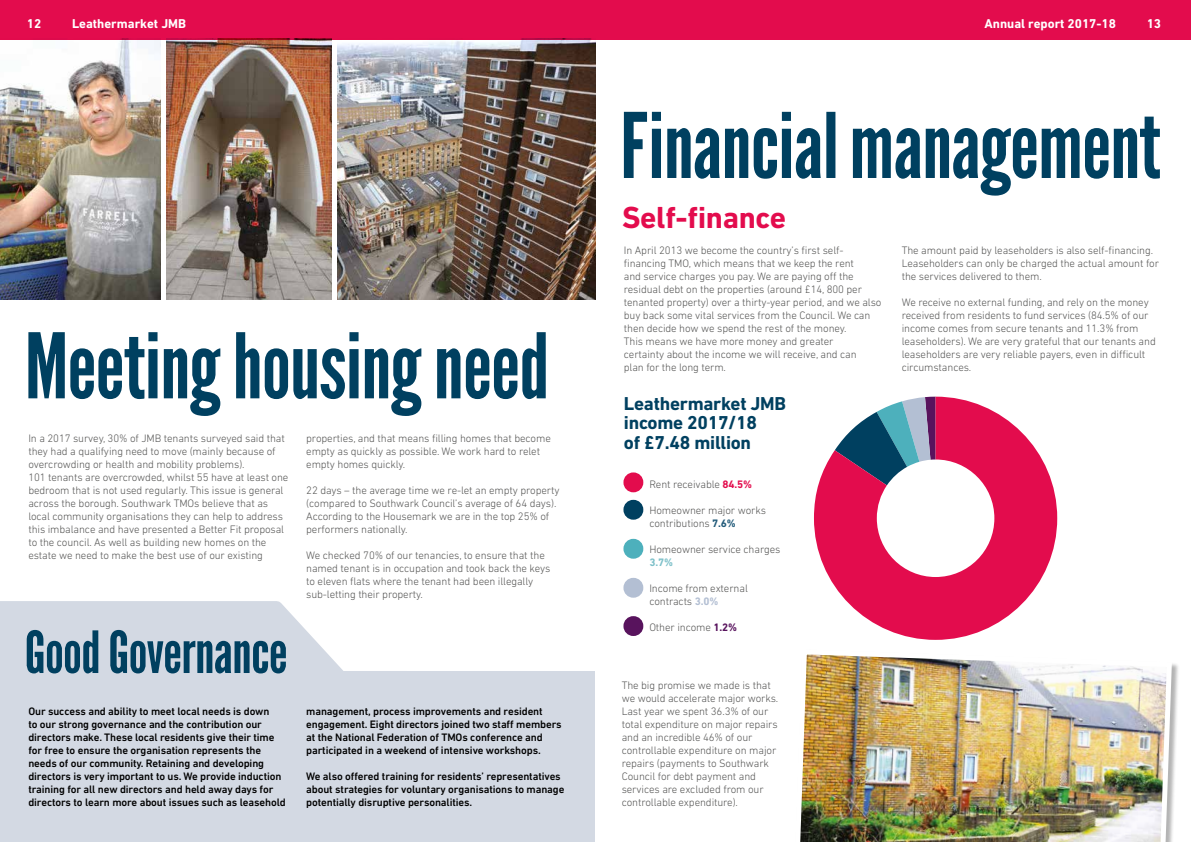
<style>
.page{position:relative;width:1191px;height:842px;background:#fff}
.page>*{position:absolute;margin:0;border:0;box-sizing:border-box;transform-origin:0 0}
.t1{font:90px "League Gothic";letter-spacing:-.01em;color:#004060}
.t2{font:58px "League Gothic";letter-spacing:-.01em;color:#004060}
.t3{font:700 31px "DIN Next LT Pro";letter-spacing:-.01em;color:#e30c4d}
.t4{font:700 19px/19.5px "DIN Next LT Pro";letter-spacing:-.015em;color:#004060}
.t5{font:700 13px "DIN Next LT Pro";color:#fff}
.t6{font:300 11px/13px "DIN Next LT Pro";letter-spacing:-.01em;color:#575756}
.t7{font:500 11px/13px "DIN Next LT Pro";letter-spacing:-.01em;color:#000}
.t8{font:700 11px "DIN Next LT Pro";color:#7dc0c9}
.s1{font-weight:700;color:#e30c4d}
.s2{font-weight:700;color:#225b7a}
.s3{font-weight:700;color:#b3bfd3}
.s4{font-weight:700;color:#58135d}
</style>
<div class="page">
<img style="left:0;top:40px;width:161px;height:259px">
<img style="left:167px;top:40px;width:164px;height:259px">
<img style="left:337px;top:40px;width:258px;height:259px">
<svg style="left:0;top:601px;width:595px;height:241px;background:#d8dde6"></svg>
<div style="left:0;top:0;width:1191px;height:40px;background:#e30c4d"></div>
<svg style="left:814px;top:397px;width:243px;height:243px"></svg>
<div style="left:623px;top:472px;width:20px;height:20px;border:10px solid #e30c4d;border-radius:50%"></div>
<div style="left:623px;top:500px;width:20px;height:20px;border:10px solid #004060;border-radius:50%"></div>
<div style="left:623px;top:539px;width:20px;height:20px;border:10px solid #4db0bc;border-radius:50%"></div>
<div style="left:623px;top:578px;width:20px;height:20px;border:10px solid #b3bfd3;border-radius:50%"></div>
<div style="left:623px;top:616px;width:20px;height:20px;border:10px solid #58135d;border-radius:50%"></div>
<img style="left:800px;top:654px;width:374px;height:188px">
<p class="t5" style="left:27px;top:16px;width:16px">12</p>
<p class="t5" style="left:72px;top:16px;width:115px">Leathermarket JMB</p>
<p class="t5" style="left:984px;top:16px;width:133px">Annual report 2017-18</p>
<p class="t5" style="left:1146px;top:16px;width:16px">13</p>
<h1 class="t1" style="left:620px;top:94px;width:542px">Financial management</h1>
<h1 class="t1" style="left:25px;top:315px;width:526px">Meeting housing need</h1>
<p class="t6" style="left:28px;top:432px;width:262px">In a 2017 survey, 30% of JMB tenants surveyed said that they had a qualifying need to move (mainly because of overcrowding or health and mobility problems).<br>101 tenants are overcrowded, whilst 55 have at least one bedroom that is not used regularly. This issue is general across the borough. Southwark TMOs believe that as local community organisations they can help to address this imbalance and have presented a Better Fit proposal to the council. As well as building new homes on the estate we need to make the best use of our existing</p>
<p class="t6" style="left:306px;top:432px;width:246px">properties, and that means filling homes that become empty as quickly as possible. We work hard to relet empty homes quickly.</p>
<p class="t6" style="left:306px;top:484px;width:255px">22 days – the average time we re-let an empty property (compared to Southwark Council’s average of 64 days).<br>According to the Housemark we are in the top 25% of performers nationally.</p>
<p class="t6" style="left:306px;top:549px;width:246px">We checked 70% of our tenancies, to ensure that the named tenant is in occupation and took back the keys to eleven flats where the tenant had been illegally sub-letting their property.</p>
<h2 class="t2" style="left:25px;top:619px;width:264px">Good Governance</h2>
<p class="t7" style="left:28px;top:705px;width:259px">Our success and ability to meet local needs is down<br>to our strong governance and the contribution our directors make. These local residents give their time for free to ensure the organisation represents the needs of our community. Retaining and developing directors is very important to us. We provide induction training for all new directors and held away days for directors to learn more about issues such as leasehold</p>
<p class="t7" style="left:306px;top:705px;width:257px">management, process improvements and resident engagement. Eight directors joined two staff members at the National Federation of TMOs conference and participated in a weekend of intensive workshops.</p>
<p class="t7" style="left:306px;top:770px;width:260px">We also offered training for residents’ representatives about strategies for voluntary organisations to manage potentially disruptive personalities.</p>
<h3 class="t3" style="left:622px;top:199px;width:165px">Self-finance</h3>
<p class="t6" style="left:624px;top:243px;width:259px">In April 2013 we become the country’s first self&shy;financing TMO, which means that we keep the rent<br>and service charges you pay. We are paying off the residual debt on the properties (around £14, 800 per tenanted property) over a thirty-year period, and we also buy back some vital services from the Council. We can then decide how we spend the rest of the money.<br>This means we have more money and greater<br>certainty about the income we will receive, and can<br>plan for the long term.</p>
<p class="t6" style="left:901px;top:243px;width:259px">The amount paid by leaseholders is also self-financing.<br>Leaseholders can only be charged the actual amount for the services delivered to them.</p>
<p class="t6" style="left:901px;top:295px;width:256px">We receive no external funding, and rely on the money received from residents to fund services (84.5% of our income comes from secure tenants and 11.3% from leaseholders). We are very grateful that our tenants and leaseholders are very reliable payers, even in difficult circumstances.</p>
<h3 class="t4" style="left:624px;top:393px;width:164px">Leathermarket JMB income 2017/18<br>of £7.48 million</h3>
<p class="t6" style="left:649px;top:477px;width:104px">Rent receivable <span class="s1">84.5%</span></p>
<p class="t6" style="left:649px;top:503px;width:118px">Homeowner major works contributions <span class="s2">7.6%</span></p>
<p class="t6" style="left:649px;top:542px;width:132px">Homeowner service charges</p>
<p class="t8" style="left:649px;top:555px;width:25px">3.7%</p>
<p class="t6" style="left:649px;top:581px;width:100px">Income from external contracts <span class="s3">3.0%</span></p>
<p class="t6" style="left:649px;top:620px;width:89px">Other income <span class="s4">1.2%</span></p>
<p class="t6" style="left:621px;top:679px;width:158px">The big promise we made is that we would accelerate major works.<br>Last year we spent 36.3% of our total expenditure on major repairs and an incredible 46% of our controllable expenditure on major repairs (payments to Southwark<br>Council for debt payment and services are excluded from our controllable expenditure).</p>
</div>
